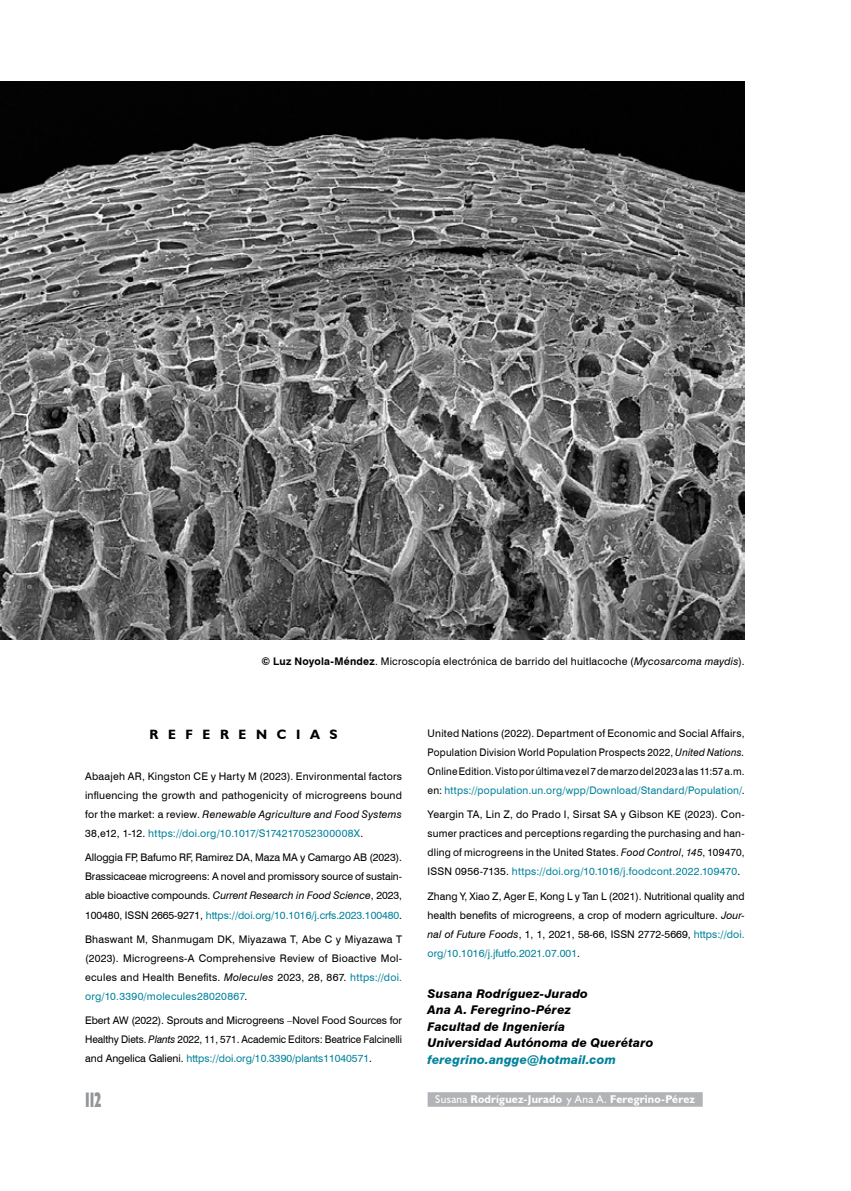
<style>
.page{position:relative;width:851px;height:1191px;background:#fff}
.page>*{position:absolute;margin:0;border:0;box-sizing:border-box;transform-origin:0 0}
.t1{font:700 condensed 21px "Humanist 521 BT Xtra";color:#939598;scale:.75 1}
.t2{font:700 13.5px "Humanist 521 BT";color:#000}
.t3{font:italic 800 12px/16.5px "Swiss 721 BT";letter-spacing:.01em;color:#000}
.t4{font:italic 800 12px "Swiss 721 BT";letter-spacing:.01em;color:#00829b}
.t5{font:700 11.25px "Humanist 521 BT";letter-spacing:.015em;color:#fff}
.t6{font:10.5px/19px "Swiss 721 BT";letter-spacing:.02em;color:#000;text-align:justify}
.s1{font-weight:800}
.s2{font-weight:700}
.s3{font-style:italic}
.s4{color:#00829b}
.s5{font-weight:400}
</style>
<div class="page">
<div style="left:427px;top:1092px;width:275px;height:14px;background:#b1b3b6"></div>
<img style="left:0;top:82px;width:744px;height:558px">
<p class="t6" style="left:261px;top:651px;width:484px"><span class="s1">©</span> <span class="s2">Luz Noyola-Méndez</span>. Microscopía electrónica de barrido del huitlacoche (<span class="s3">Mycosarcoma maydis</span>).</p>
<p class="t2" style="left:149px;top:726px;width:37px">R eferencias</p>
<p class="t6" style="left:85px;top:766px;width:318px">Abaajeh AR, Kingston CE y Harty M (2023). Environmental factors influencing the growth and pathogenicity of microgreens bound for the market: a review. <span class="s3">Renewable Agriculture and Food Systems </span>38,e12, 1-12. <span class="s4">https://doi.org/10.1017/S174217052300008X</span>.</p>
<p class="t6" style="left:85px;top:847px;width:318px">Alloggia FP, Bafumo RF, Ramirez DA, Maza MA y Camargo AB (2023).<br>Brassicaceae microgreens: A novel and promissory source of sustain&shy;able bioactive compounds. <span class="s3">Current Research in Food Science</span>, 2023, 100480, ISSN 2665-9271, <span class="s4">https://doi.org/10.1016/j.crfs.2023.100480</span>.</p>
<p class="t6" style="left:85px;top:929px;width:318px">Bhaswant M, Shanmugam DK, Miyazawa T, Abe C y Miyazawa T (2023). Microgreens-A Comprehensive Review of Bioactive Mol&shy;ecules and Health Benefits. <span class="s3">Molecules</span> 2023, 28, 867. <span class="s4">https://doi. org/10.3390/molecules28020867</span>.</p>
<p class="t6" style="left:85px;top:1010px;width:318px">Ebert AW (2022). Sprouts and Microgreens –Novel Food Sources for Healthy Diets. <span class="s3">Plants</span> 2022, 11, 571. Academic Editors: Beatrice Falcinelli and Angelica Galieni. <span class="s4">https://doi.org/10.3390/plants11040571</span>.</p>
<h1 class="t1" style="left:85px;top:1086px;width:23px">112</h1>
<p class="t6" style="left:427px;top:723px;width:318px">United Nations (2022). Department of Economic and Social Affairs, Population Division World Population Prospects 2022, <span class="s3">United Nations.<br></span>Online Edition. Visto por última vez el 7 de marzo del 2023 a las 11:57 a.m. en: <span class="s4">https://population.un.org/wpp/Download/Standard/Population/</span>.</p>
<p class="t6" style="left:427px;top:804px;width:318px">Yeargin TA, Lin Z, do Prado I, Sirsat SA y Gibson KE (2023). Con&shy;sumer practices and perceptions regarding the purchasing and han&shy;dling of microgreens in the United States. <span class="s3">Food Control</span>, <span class="s3">145</span>, 109470, ISSN 0956-7135. <span class="s4">https://doi.org/10.1016/j.foodcont.2022.109470</span>.</p>
<p class="t6" style="left:427px;top:886px;width:318px">Zhang Y, Xiao Z, Ager E, Kong L y Tan L (2021). Nutritional quality and health benefits of microgreens, a crop of modern agriculture. <span class="s3">Jour&shy;nal of Future Foods</span>, 1, 1, 2021, 58-66, ISSN 2772-5669, <span class="s4">https://doi. org/10.1016/j.jfutfo.2021.07.001</span>.</p>
<p class="t3" style="left:427px;top:985px;width:227px">Susana Rodríguez-Jurado<br>Ana A. Feregrino-Pérez<br>Facultad de Ingeniería<br>Universidad Autónoma de Querétaro</p>
<p class="t4" style="left:427px;top:1052px;width:190px">feregrino.angge@hotmail.com</p>
<p class="t5" style="left:435px;top:1092px;width:261px"><span class="s5">Susana</span> Rodríguez-Jurado <span class="s5">y Ana A.</span> Feregrino-Pérez</p>
</div>
